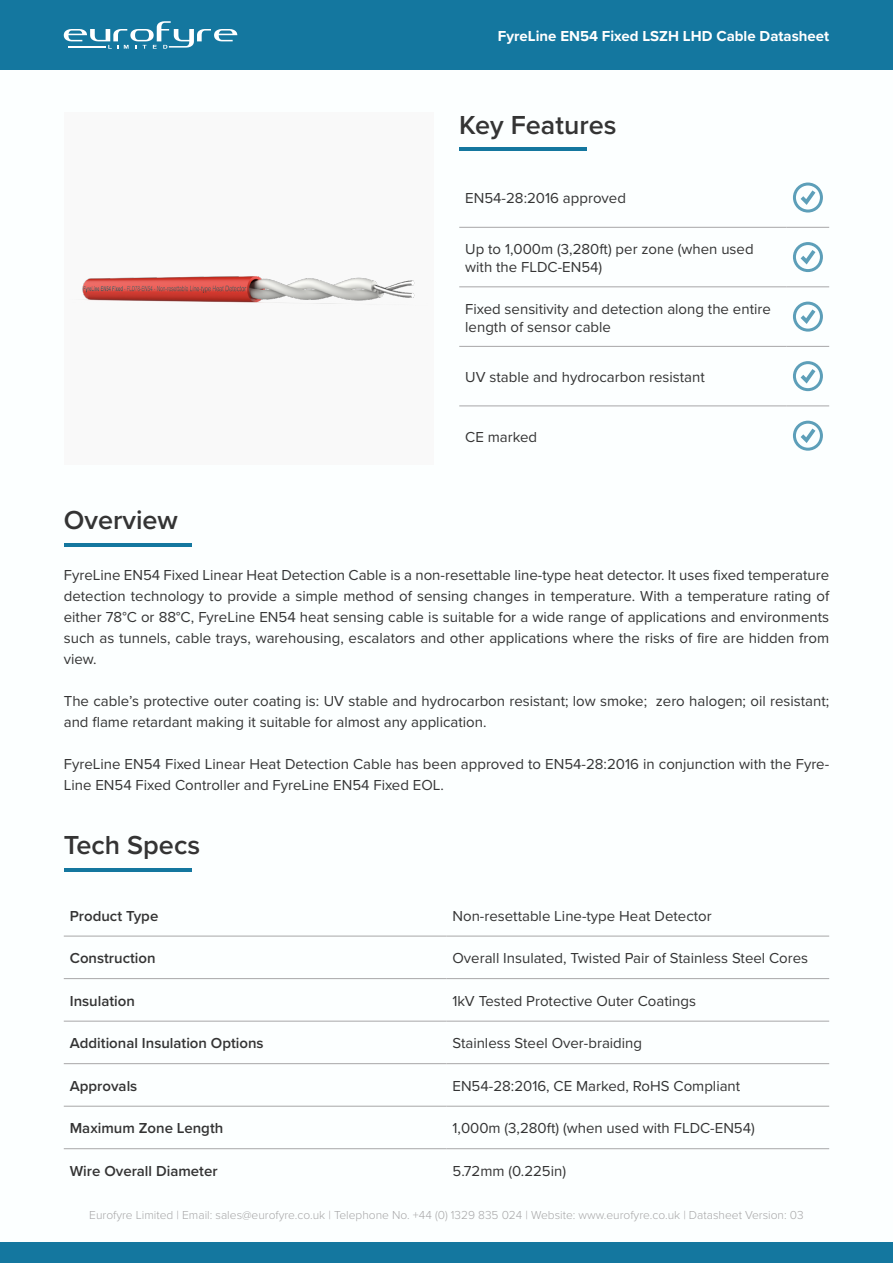
<style>
.page{position:relative;width:893px;height:1263px;background:#fff}
.page>*{position:absolute;margin:0;border:0;box-sizing:border-box;transform-origin:0 0}
.Sub_Header{font:600 27px "Proxima Nova";color:#343434}
.Sub_Header-2{font:15px/21px "Proxima Nova";color:#343434}
.t1{font:600 15px "Proxima Nova";color:#343434}
.t2{font:700 15px "Proxima Nova";color:#fff}
.t3{font:300 12px "Proxima Nova";color:#a7a7a8}
</style>
<div class="page">
<div style="left:0;top:1242px;width:893px;height:21px;background:#14779f"></div>
<div style="left:0;top:0;width:893px;height:70px;background:#14779f"></div>
<svg style="left:64px;top:21px;width:173px;height:28px"></svg>
<hr style="left:459px;top:227px;width:328px;height:1px;background:#a7a7a8">
<hr style="left:787px;top:227px;width:42px;height:1px;background:#a7a7a8">
<hr style="left:459px;top:286px;width:328px;height:1px;background:#a7a7a8">
<hr style="left:787px;top:286px;width:42px;height:1px;background:#a7a7a8">
<hr style="left:459px;top:346px;width:328px;height:1px;background:#a7a7a8">
<hr style="left:787px;top:346px;width:42px;height:1px;background:#a7a7a8">
<hr style="left:459px;top:405px;width:328px;height:1px;background:#a7a7a8">
<hr style="left:787px;top:405px;width:42px;height:1px;background:#a7a7a8">
<svg style="left:793px;top:183px;width:30px;height:30px"></svg>
<svg style="left:793px;top:242px;width:30px;height:30px"></svg>
<svg style="left:793px;top:302px;width:30px;height:30px"></svg>
<svg style="left:793px;top:361px;width:30px;height:30px"></svg>
<svg style="left:793px;top:421px;width:30px;height:30px"></svg>
<hr style="left:459px;top:148px;width:128px;height:3px;background:#14779f">
<hr style="left:64px;top:543px;width:127px;height:3px;background:#14779f">
<div style="left:64px;top:113px;width:369px;height:352px;background:#f9f9f9"></div>
<hr style="left:64px;top:868px;width:127px;height:3px;background:#14779f">
<hr style="left:64px;top:936px;width:382px;height:1px;background:#a7a7a8">
<hr style="left:446px;top:936px;width:383px;height:1px;background:#a7a7a8">
<hr style="left:64px;top:978px;width:382px;height:1px;background:#a7a7a8">
<hr style="left:446px;top:978px;width:383px;height:1px;background:#a7a7a8">
<hr style="left:64px;top:1021px;width:382px;height:1px;background:#a7a7a8">
<hr style="left:446px;top:1021px;width:383px;height:1px;background:#a7a7a8">
<hr style="left:64px;top:1063px;width:382px;height:1px;background:#a7a7a8">
<hr style="left:446px;top:1063px;width:383px;height:1px;background:#a7a7a8">
<hr style="left:64px;top:1106px;width:382px;height:1px;background:#a7a7a8">
<hr style="left:446px;top:1106px;width:383px;height:1px;background:#a7a7a8">
<hr style="left:64px;top:1148px;width:382px;height:1px;background:#a7a7a8">
<hr style="left:446px;top:1148px;width:383px;height:1px;background:#a7a7a8">
<img style="left:82px;top:276px;width:333px;height:28px">
<p class="t2" style="left:498px;top:25px;width:333px">FyreLine EN54 Fixed LSZH LHD Cable Datasheet</p>
<p class="Sub_Header" style="left:459px;top:105px;width:159px">Key Features</p>
<p class="Sub_Header-2" style="left:465px;top:187px;width:162px">EN54-28:2016 approved</p>
<p class="Sub_Header-2" style="left:465px;top:239px;width:290px;line-height:18px">Up to 1,000m (3,280ft) per zone (when used with the FLDC-EN54)</p>
<p class="Sub_Header-2" style="left:465px;top:299px;width:307px;line-height:18px">Fixed sensitivity and detection along the entire length of sensor cable</p>
<p class="Sub_Header-2" style="left:465px;top:366px;width:241px">UV stable and hydrocarbon resistant</p>
<p class="Sub_Header" style="left:64px;top:500px;width:116px">Overview</p>
<p class="Sub_Header-2" style="left:465px;top:425px;width:73px">CE marked</p>
<p class="Sub_Header-2" style="left:64px;top:564px;width:767px;text-align:justify">FyreLine EN54 Fixed Linear Heat Detection Cable is a non-resettable line-type heat detector. It uses fixed temperature detection technology to provide a simple method of sensing changes in temperature. With a temperature rating of either 78°C or 88°C, FyreLine EN54 heat sensing cable is suitable for a wide range of applications and environments such as tunnels, cable trays, warehousing, escalators and other applications where the risks of fire are hidden from view.</p>
<p class="Sub_Header-2" style="left:64px;top:690px;width:767px">The cable’s protective outer coating is: UV stable and hydrocarbon resistant; low smoke; zero halogen; oil resistant; and flame retardant making it suitable for almost any application.</p>
<p class="Sub_Header-2" style="left:64px;top:753px;width:767px">FyreLine EN54 Fixed Linear Heat Detection Cable has been approved to EN54-28:2016 in conjunction with the Fyre-<br>Line EN54 Fixed Controller and FyreLine EN54 Fixed EOL.</p>
<p class="Sub_Header" style="left:64px;top:825px;width:138px">Tech Specs</p>
<p class="t1" style="left:70px;top:904px;width:90px">Product Type</p>
<p class="Sub_Header-2" style="left:452px;top:904px;width:261px">Non-resettable Line-type Heat Detector</p>
<p class="t1" style="left:70px;top:947px;width:87px">Construction</p>
<p class="Sub_Header-2" style="left:452px;top:947px;width:357px">Overall Insulated, Twisted Pair of Stainless Steel Cores</p>
<p class="t1" style="left:70px;top:989px;width:67px">Insulation</p>
<p class="Sub_Header-2" style="left:452px;top:990px;width:245px">1kV Tested Protective Outer Coatings</p>
<p class="t1" style="left:70px;top:1032px;width:195px">Additional Insulation Options</p>
<p class="Sub_Header-2" style="left:452px;top:1032px;width:191px">Stainless Steel Over-braiding</p>
<p class="t1" style="left:70px;top:1075px;width:69px">Approvals</p>
<p class="Sub_Header-2" style="left:452px;top:1075px;width:289px">EN54-28:2016, CE Marked, RoHS Compliant</p>
<p class="t1" style="left:70px;top:1117px;width:155px">Maximum Zone Length</p>
<p class="Sub_Header-2" style="left:452px;top:1117px;width:304px">1,000m (3,280ft) (when used with FLDC-EN54)</p>
<p class="t1" style="left:70px;top:1160px;width:149px">Wire Overall Diameter</p>
<p class="Sub_Header-2" style="left:452px;top:1160px;width:115px">5.72mm (0.225in)</p>
<p class="t3" style="left:89px;top:1206px;width:716px">Eurofyre Limited | Email: sales@eurofyre.co.uk | Telephone No. +44 (0) 1329 835 024 | Website: www.eurofyre.co.uk | Datasheet Version: 03</p>
</div>
